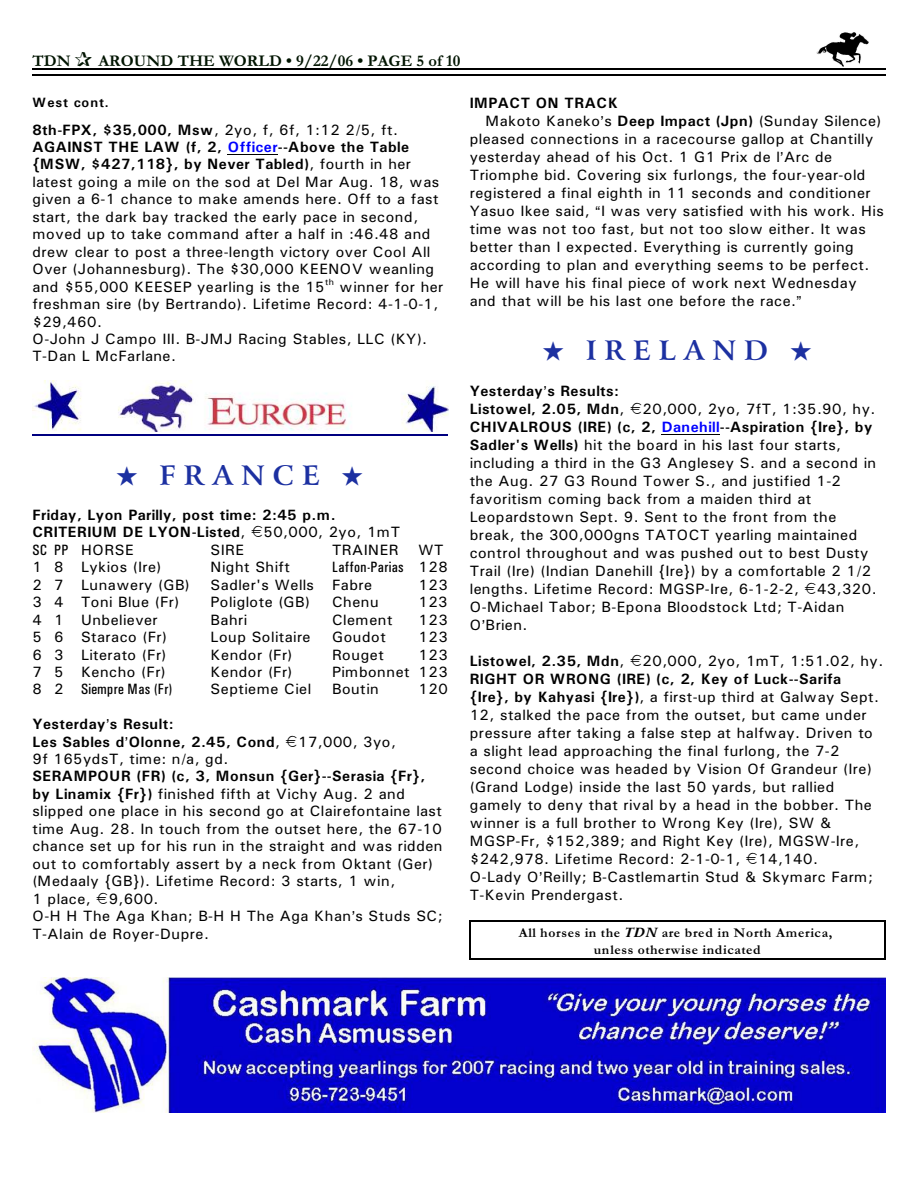
<style>
.page{position:relative;width:918px;height:1188px;background:#fff}
.page>*{position:absolute;margin:0;border:0;box-sizing:border-box;transform-origin:0 0}
.t1{font:700 27px "Arrus BT";letter-spacing:.3em;color:#1c30a1}
.t2{font:700 16.5px "Garamond";color:#001400}
.t3{font:15px/18px "Univers";letter-spacing:.03em;color:#000}
.t4{font:700 15px/17.4px "Univers";letter-spacing:.03em;color:#000}
.t5{font:15px "Univers Condensed";letter-spacing:.025em;color:#000}
.t6{font:700 15px "Univers";letter-spacing:.05em;color:#000}
.t7{font:700 13.5px/17px "Garamond";letter-spacing:.055em;color:#000;text-align:center}
.t8{font:700 13.5px "Univers";letter-spacing:.065em;color:#000}
.t9{font:9px "Univers";color:#000}
.s1{font-weight:700}
.s2{font-weight:700;color:#00f}
.s3{font-weight:400}
.s4{font-family:"Univers Condensed";font-weight:400}
.s5{font-family:"Univers"}
.s6{font-style:italic}
</style>
<div class="page">
<img style="left:817px;top:32px;width:51px;height:34px">
<hr style="left:32px;top:68px;width:853px;height:1px;background:#000">
<hr style="left:32px;top:75px;width:853px;height:1px;background:#000">
<img style="left:32px;top:381px;width:416px;height:51px">
<hr style="left:32px;top:435px;width:416px;height:1px;background:#000080">
<hr style="left:228px;top:154px;width:50px;height:1px;background:#000">
<hr style="left:662px;top:435px;width:58px;height:1px;background:#000">
<img style="left:32px;top:977px;width:854px;height:135px">
<hr style="left:616px;top:1106px;width:178px;height:1px;background:#00c">
<hr style="left:470px;top:920px;width:1px;height:40px;background:#000">
<hr style="left:884px;top:920px;width:1px;height:40px;background:#000">
<hr style="left:470px;top:920px;width:415px;height:1px;background:#000">
<hr style="left:470px;top:959px;width:415px;height:1px;background:#000">
<p class="t2" style="left:32px;top:55px;width:40px">TDN</p>
<p class="t2" style="left:98px;top:55px;width:364px">AROUND THE WORLD • 9/22/06 • PAGE 5 of 10</p>
<p class="t8" style="left:32px;top:98px;width:78px">West cont.</p>
<p class="t3" style="left:32px;top:122px;width:413px;line-height:17.4px"><span class="s1">8th-FPX, $35,000, Msw</span>, 2yo, f, 6f, 1:12 2/5, ft.<br><span class="s1">AGAINST THE LAW (f, 2,</span> <span class="s2">Officer</span><span class="s1">--Above the Table {MSW, $427,118}, by Never Tabled)</span>, fourth in her latest going a mile on the sod at Del Mar Aug. 18, was given a 6-1 chance to make amends here. Off to a fast start, the dark bay tracked the early pace in second, moved up to take command after a half in :46.48 and drew clear to post a three-length victory over Cool All Over (Johannesburg). The $30,000 KEENOV weanling and $55,000 KEESEP yearling is the 15 winner for her</p>
<p class="t9" style="left:325px;top:279px;width:10px">th</p>
<p class="t3" style="left:32px;top:297px;width:408px;line-height:17.4px">freshman sire (by Bertrando). Lifetime Record: 4-1-0-1, $29,460.<br>O-John J Campo III. B-JMJ Racing Stables, LLC (KY).<br>T-Dan L McFarlane.</p>
<h1 class="t1" style="left:117px;top:465px;width:248px">★ FRANCE ★</h1>
<p class="t4" style="left:32px;top:507px;width:369px">Friday, Lyon Parilly, post time: 2:45 p.m.<br>CRITERIUM DE LYON-Listed<span class="s3">, 50,000, 2yo, 1mT<br></span><span class="s4">SC PP</span> <span class="s3">HORSE</span></p>
<p class="t3" style="left:211px;top:542px;width:35px">SIRE</p>
<p class="t3" style="left:332px;top:542px;width:68px">TRAINER</p>
<p class="t3" style="left:418px;top:542px;width:27px">WT</p>
<p class="t3" style="left:32px;top:559px;width:131px">1 8 Lykios (Ire)</p>
<p class="t3" style="left:211px;top:559px;width:81px">Night Shift</p>
<p class="t5" style="left:332px;top:562px;width:117px">Laffon-Parias <span class="s5">128</span></p>
<p class="t3" style="left:32px;top:577px;width:159px">2 7 Lunawery (GB)</p>
<p class="t3" style="left:211px;top:577px;width:163px">Sadler's Wells Fabre</p>
<p class="t3" style="left:418px;top:577px;width:31px">123</p>
<p class="t3" style="left:32px;top:594px;width:149px">3 4 Toni Blue (Fr)</p>
<p class="t3" style="left:211px;top:594px;width:101px">Poliglote (GB)</p>
<p class="t3" style="left:332px;top:594px;width:48px">Chenu</p>
<p class="t3" style="left:418px;top:594px;width:31px">123</p>
<p class="t3" style="left:32px;top:612px;width:127px">4 1 Unbeliever</p>
<p class="t3" style="left:211px;top:612px;width:38px">Bahri</p>
<p class="t3" style="left:332px;top:612px;width:62px">Clement</p>
<p class="t3" style="left:418px;top:612px;width:31px">123</p>
<p class="t3" style="left:32px;top:629px;width:136px">5 6 Staraco (Fr)</p>
<p class="t3" style="left:211px;top:629px;width:102px">Loup Solitaire</p>
<p class="t3" style="left:332px;top:629px;width:55px">Goudot</p>
<p class="t3" style="left:419px;top:629px;width:31px">123</p>
<p class="t3" style="left:32px;top:647px;width:136px">6 3 Literato (Fr)</p>
<p class="t3" style="left:211px;top:647px;width:84px">Kendor (Fr)</p>
<p class="t3" style="left:332px;top:647px;width:53px">Rouget</p>
<p class="t3" style="left:418px;top:647px;width:31px">123</p>
<p class="t3" style="left:32px;top:664px;width:135px">7 5 Kencho (Fr)</p>
<p class="t3" style="left:211px;top:664px;width:84px">Kendor (Fr)</p>
<p class="t3" style="left:332px;top:664px;width:117px">Pimbonnet 123</p>
<p class="t5" style="left:32px;top:684px;width:141px"><span class="s5">8 2</span> Siempre Mas (Fr)</p>
<p class="t3" style="left:211px;top:682px;width:102px">Septieme Ciel</p>
<p class="t3" style="left:332px;top:682px;width:48px">Boutin</p>
<p class="t3" style="left:419px;top:682px;width:31px">120</p>
<p class="t4" style="left:32px;top:717px;width:365px">Yesterday s Result:<br>Les Sables d Olonne, 2.45, Cond<span class="s3">, 17,000, 3yo,<br>9f 165ydsT, time: n/a, gd.</span></p>
<p class="t3" style="left:32px;top:769px;width:412px;line-height:17.4px"><span class="s1">SERAMPOUR (FR) (c, 3, Monsun {Ger}--Serasia {Fr}, by Linamix {Fr})</span> finished fifth at Vichy Aug. 2 and slipped one place in his second go at Clairefontaine last time Aug. 28. In touch from the outset here, the 67-10 chance set up for his run in the straight and was ridden out to comfortably assert by a neck from Oktant (Ger) (Medaaly {GB}). Lifetime Record: 3 starts, 1 win,<br>1 place, 9,600.<br>O-H H The Aga Khan; B-H H The Aga Khan s Studs SC; T-Alain de Royer-Dupre.</p>
<p class="t6" style="left:470px;top:98px;width:149px">IMPACT ON TRACK</p>
<p class="t3" style="left:485px;top:113px;width:397px">Makoto Kaneko s <span class="s1">Deep Impact (Jpn)</span> (Sunday Silence)</p>
<p class="t3" style="left:470px;top:131px;width:405px">pleased connections in a racecourse gallop at Chantilly</p>
<p class="t3" style="left:470px;top:149px;width:364px">yesterday ahead of his Oct. 1 G1 Prix de l Arc de</p>
<p class="t3" style="left:470px;top:167px;width:397px">Triomphe bid. Covering six furlongs, the four-year-old</p>
<p class="t3" style="left:470px;top:185px;width:403px">registered a final eighth in 11 seconds and conditioner</p>
<p class="t3" style="left:470px;top:203px;width:416px">Yasuo Ikee said, I was very satisfied with his work. His</p>
<p class="t3" style="left:470px;top:221px;width:398px">time was not too fast, but not too slow either. It was</p>
<p class="t3" style="left:470px;top:239px;width:386px">better than I expected. Everything is currently going</p>
<p class="t3" style="left:470px;top:257px;width:401px">according to plan and everything seems to be perfect.</p>
<p class="t3" style="left:470px;top:275px;width:388px">He will have his final piece of work next Wednesday</p>
<p class="t3" style="left:470px;top:293px;width:328px">and that will be his last one before the race.</p>
<h1 class="t1" style="left:543px;top:339px;width:270px">★ IRELAND ★</h1>
<p class="t3" style="left:470px;top:383px;width:409px"><span class="s1">Yesterday s Results:<br>Listowel, 2.05, Mdn</span>, 20,000, 2yo, 7fT, 1:35.90, hy.<br><span class="s1">CHIVALROUS (IRE) (c, 2,</span> <span class="s2">Danehill</span><span class="s1">--Aspiration {Ire}, by Sadler's Wells)</span> hit the board in his last four starts, including a third in the G3 Anglesey S. and a second in the Aug. 27 G3 Round Tower S., and justified 1-2 favoritism coming back from a maiden third at Leopardstown Sept. 9. Sent to the front from the break, the 300,000gns TATOCT yearling maintained control throughout and was pushed out to best Dusty Trail (Ire) (Indian Danehill {Ire}) by a comfortable 2 1/2 lengths. Lifetime Record: MGSP-Ire, 6-1-2-2, 43,320.<br>O-Michael Tabor; B-Epona Bloodstock Ltd; T-Aidan<br>O Brien.</p>
<p class="t3" style="left:470px;top:653px;width:415px"><span class="s1">Listowel, 2.35, Mdn</span>, 20,000, 2yo, 1mT, 1:51.02, hy.<br><span class="s1">RIGHT OR WRONG (IRE) (c, 2, Key of Luck--Sarifa {Ire}, by Kahyasi {Ire})</span>, a first-up third at Galway Sept.<br>12, stalked the pace from the outset, but came under pressure after taking a false step at halfway. Driven to a slight lead approaching the final furlong, the 7-2 second choice was headed by Vision Of Grandeur (Ire) (Grand Lodge) inside the last 50 yards, but rallied gamely to deny that rival by a head in the bobber. The winner is a full brother to Wrong Key (Ire), SW &amp; MGSP-Fr, $152,389; and Right Key (Ire), MGSW-Ire, $242,978. Lifetime Record: 2-1-0-1, 14,140.<br>O-Lady O Reilly; B-Castlemartin Stud &amp; Skymarc Farm; T-Kevin Prendergast.</p>
<p class="t7" style="left:519px;top:926px;width:315px">All horses in the <span class="s6">TDN</span> are bred in North America, unless otherwise indicated</p>
</div>
